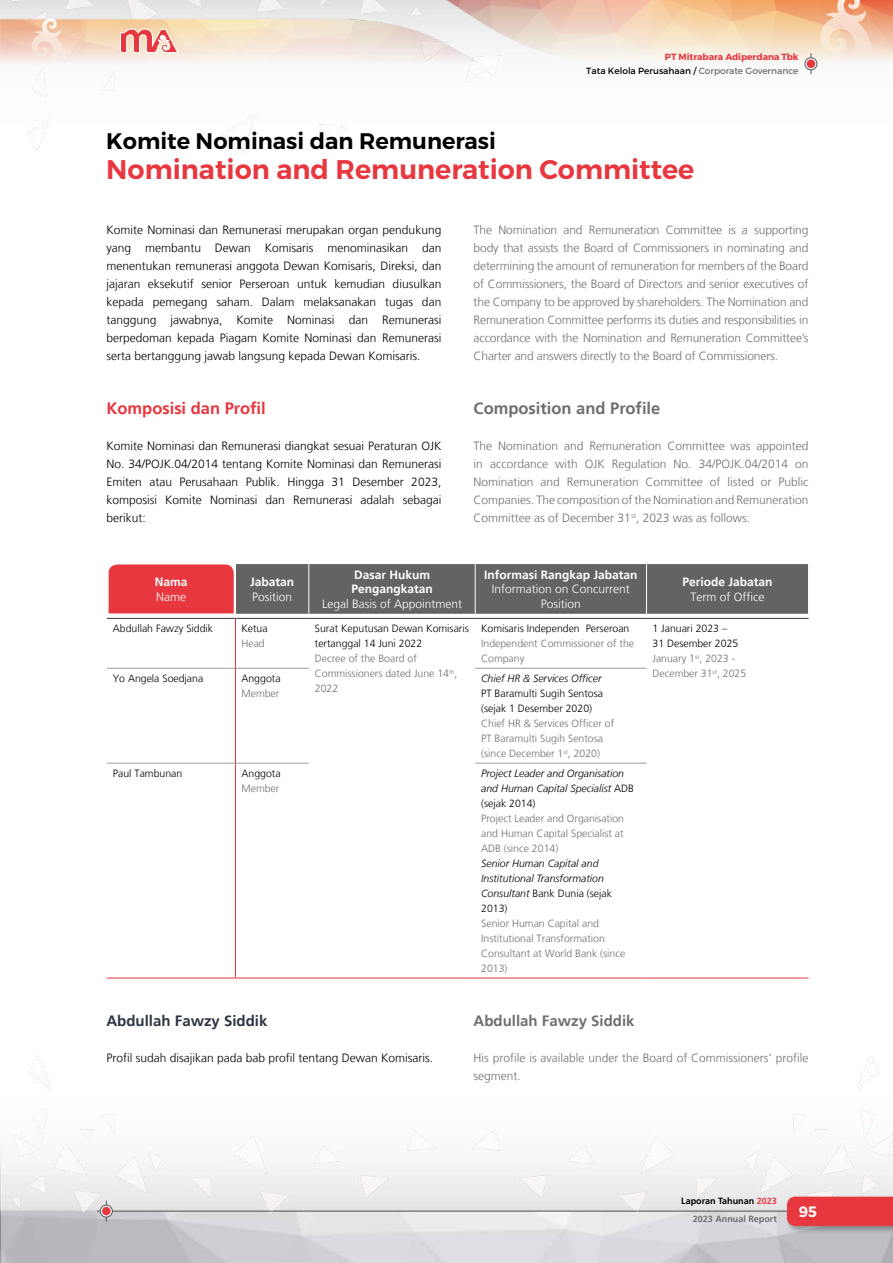
<style>
.page{position:relative;width:893px;height:1263px;background:#fff}
.page>*{position:absolute;margin:0;border:0;box-sizing:border-box;transform-origin:0 0}
.t1{font:27px "Trueno S Bd";color:#e7373f}
.t2{font:22.5px "Trueno S Bd";color:#000}
.t3{font:700 16.5px "Frutiger LT";color:#706f6f}
.t4{font:700 16.5px "Frutiger LT";color:#e7373f}
.t5{font:700 15px "Frutiger LT";color:#2f3545}
.t6{font:700 15px "Frutiger LT";color:#706f6f}
.t7{font:15px "Trueno S Bd";color:#fff}
.t8{font:300 12px/18px "Frutiger LT";color:#706f6f;text-align:justify}
.t9{font:300 12px/18px "Frutiger LT";color:#000;text-align:justify}
.t10{font:300 12px/14.4px "Frutiger LT";color:#fff;text-align:center}
.t11{font:700 12px/14.4px "Frutiger LT";color:#fff}
.t12{font:300 10.5px/15px "Frutiger LT";color:#706f6f}
.t13{font:300 10.5px/15px "Frutiger LT";color:#000}
.t14{font:italic 300 10.5px/15px "Frutiger LT";color:#000}
.t15{font:9px "Trueno Rg";color:#000}
.t16{font:700 9px/18px "Frutiger LT";color:#706f6f;text-align:right}
.t17{font:9px "Trueno Bd";color:#e7373f}
.s1{color:#706f6f}
.s2{color:#000}
.s3{font-style:normal}
.s4{color:#e7373f}
</style>
<div class="page">
<svg style="left:107px;top:617px;width:702px;height:361px"></svg>
<hr style="left:107px;top:668px;width:128px;height:1px;background:#9d9d9c">
<hr style="left:236px;top:668px;width:73px;height:1px;background:#9d9d9c">
<hr style="left:475px;top:668px;width:171px;height:1px;background:#9d9d9c">
<hr style="left:107px;top:763px;width:128px;height:1px;background:#9d9d9c">
<hr style="left:236px;top:763px;width:73px;height:1px;background:#9d9d9c">
<hr style="left:475px;top:763px;width:171px;height:1px;background:#9d9d9c">
<hr style="left:235px;top:619px;width:1px;height:49px;background:#e7373f">
<hr style="left:235px;top:668px;width:1px;height:95px;background:#e7373f">
<hr style="left:235px;top:763px;width:1px;height:215px;background:#e7373f">
<hr style="left:309px;top:978px;width:166px;height:1px;background:#e7373f">
<hr style="left:646px;top:978px;width:163px;height:1px;background:#e7373f">
<hr style="left:107px;top:978px;width:128px;height:1px;background:#e7373f">
<hr style="left:235px;top:978px;width:74px;height:1px;background:#e7373f">
<hr style="left:475px;top:978px;width:171px;height:1px;background:#e7373f">
<hr style="left:107px;top:618px;width:128px;height:1px;background:#2f3545">
<hr style="left:235px;top:618px;width:74px;height:1px;background:#2f3545">
<hr style="left:309px;top:618px;width:166px;height:1px;background:#2f3545">
<hr style="left:475px;top:618px;width:171px;height:1px;background:#2f3545">
<hr style="left:646px;top:618px;width:163px;height:1px;background:#2f3545">
<svg style="left:109px;top:564px;width:700px;height:50px;background:#7d5d5e"></svg>
<img style="left:0;top:0;width:893px;height:65px">
<img style="left:0;top:1055px;width:893px;height:208px">
<hr style="left:97px;top:1211px;width:690px;height:1px;background:#575756">
<svg style="left:100px;top:1205px;width:12px;height:12px"></svg>
<div style="left:100px;top:1205px;width:13px;height:12px;border:1px solid #575756;border-radius:50%"></div>
<div style="left:102px;top:1207px;width:9px;height:8px;background:#e7373f;border-radius:50%"></div>
<div style="left:785px;top:1195px;width:108px;height:39px;background:#000;opacity:.3"></div>
<div style="left:787px;top:1197px;width:106px;height:29px;background:#e7373f"></div>
<svg style="left:805px;top:58px;width:12px;height:12px"></svg>
<div style="left:804px;top:57px;width:13px;height:13px;border:1px solid #575756;border-radius:50%"></div>
<div style="left:807px;top:60px;width:8px;height:8px;background:#e7373f;border-radius:50%"></div>
<svg style="left:820px;top:0;width:68px;height:64px;background:#f3c9b0"></svg>
<svg style="left:31px;top:17px;width:44px;height:47px;background:#f4d9c8"></svg>
<svg style="left:120px;top:15px;width:58px;height:50px"></svg>
<p class="t17" style="left:665px;top:51px;width:135px">PT Mitrabara Adiperdana Tbk</p>
<p class="t15" style="left:586px;top:65px;width:214px">Tata Kelola Perusahaan / <span class="s1">Corporate Governance</span></p>
<h2 class="t2" style="left:106px;top:127px;width:391px">Komite Nominasi dan Remunerasi</h2>
<h1 class="t1" style="left:106px;top:153px;width:590px">Nomination and Remuneration Committee</h1>
<p class="t9" style="left:106px;top:221px;width:336px">Komite Nominasi dan Remunerasi merupakan organ pendukung yang membantu Dewan Komisaris menominasikan dan menentukan remunerasi anggota Dewan Komisaris, Direksi, dan jajaran eksekutif senior Perseroan untuk kemudian diusulkan kepada pemegang saham. Dalam melaksanakan tugas dan tanggung jawabnya, Komite Nominasi dan Remunerasi berpedoman kepada Piagam Komite Nominasi dan Remunerasi serta bertanggung jawab langsung kepada Dewan Komisaris.</p>
<h3 class="t4" style="left:106px;top:399px;width:161px">Komposisi dan Profil</h3>
<p class="t9" style="left:106px;top:437px;width:336px">Komite Nominasi dan Remunerasi diangkat sesuai Peraturan OJK No. 34/POJK.04/2014 tentang Komite Nominasi dan Remunerasi Emiten atau Perusahaan Publik. Hingga 31 Desember 2023, komposisi Komite Nominasi dan Remunerasi adalah sebagai berikut:</p>
<p class="t8" style="left:474px;top:221px;width:336px">The Nomination and Remuneration Committee is a supporting body that assists the Board of Commissioners in nominating and determining the amount of remuneration for members of the Board of Commissioners, the Board of Directors and senior executives of the Company to be approved by shareholders. The Nomination and Remuneration Committee performs its duties and responsibilities in accordance with the Nomination and Remuneration Committee’s Charter and answers directly to the Board of Commissioners.</p>
<h3 class="t3" style="left:474px;top:399px;width:188px">Composition and Profile</h3>
<p class="t8" style="left:474px;top:437px;width:336px">The Nomination and Remuneration Committee was appointed in accordance with OJK Regulation No. 34/POJK.04/2014 on Nomination and Remuneration Committee of listed or Public Companies. The composition of the Nomination and Remuneration Committee as of December 31<sup>st</sup>, 2023 was as follows:</p>
<p class="t11" style="left:155px;top:575px;width:34px">Nama</p>
<p class="t10" style="left:156px;top:589px;width:31px">Name</p>
<p class="t11" style="left:250px;top:575px;width:46px">Jabatan</p>
<p class="t10" style="left:252px;top:589px;width:42px">Position</p>
<p class="t11" style="left:351px;top:568px;width:83px">Dasar Hukum<br>Pengangkatan</p>
<p class="t10" style="left:322px;top:597px;width:142px">Legal Basis of Appointment</p>
<p class="t11" style="left:484px;top:568px;width:155px">Informasi Rangkap Jabatan</p>
<p class="t10" style="left:492px;top:582px;width:140px">Information on Concurrent<br>Position</p>
<p class="t11" style="left:683px;top:575px;width:92px">Periode Jabatan</p>
<p class="t10" style="left:691px;top:589px;width:75px">Term of Office</p>
<p class="t13" style="left:113px;top:621px;width:102px">Abdullah Fawzy Siddik</p>
<p class="t13" style="left:241px;top:621px;width:28px">Ketua</p>
<p class="t12" style="left:241px;top:636px;width:25px">Head</p>
<p class="t13" style="left:113px;top:671px;width:92px">Yo Angela Soedjana</p>
<p class="t13" style="left:241px;top:671px;width:41px">Anggota</p>
<p class="t12" style="left:241px;top:686px;width:39px">Member</p>
<p class="t13" style="left:315px;top:621px;width:156px">Surat Keputusan Dewan Komisaris tertanggal 14 Juni 2022</p>
<p class="t12" style="left:315px;top:651px;width:144px">Decree of the Board of<br>Commissioners dated June 14<sup>th</sup>,<br>2022</p>
<p class="t13" style="left:481px;top:621px;width:150px">Komisaris Independen Perseroan</p>
<p class="t12" style="left:481px;top:636px;width:154px">Independent Commissioner of the<br>Company</p>
<p class="t14" style="left:481px;top:671px;width:122px">Chief HR &amp; Services Officer</p>
<p class="t13" style="left:481px;top:686px;width:123px">PT Baramulti Sugih Sentosa (sejak 1 Desember 2020)</p>
<p class="t12" style="left:481px;top:716px;width:134px">Chief HR &amp; Services Officer of<br>PT Baramulti Sugih Sentosa (since December 1<sup>st</sup>, 2020)</p>
<p class="t12" style="left:652px;top:621px;width:95px"><span class="s2">1 Januari 2023 –<br>31 Desember 2025<br></span>January 1<sup>st</sup>, 2023 -<br>December 31<sup>st</sup>, 2025</p>
<p class="t13" style="left:113px;top:766px;width:71px">Paul Tambunan</p>
<p class="t13" style="left:241px;top:766px;width:41px">Anggota</p>
<p class="t12" style="left:241px;top:781px;width:39px">Member</p>
<p class="t14" style="left:481px;top:766px;width:154px">Project Leader and Organisation and Human Capital Specialist <span class="s3">ADB (sejak 2014)</span></p>
<p class="t12" style="left:481px;top:811px;width:144px;text-align:justify">Project Leader and Organisation and Human Capital Specialist at ADB (since 2014)</p>
<p class="t14" style="left:481px;top:856px;width:132px">Senior Human Capital and<br>Institutional Transformation<br>Consultant <span class="s3">Bank Dunia (sejak<br>2013)</span></p>
<p class="t12" style="left:481px;top:916px;width:146px">Senior Human Capital and<br>Institutional Transformation<br>Consultant at World Bank (since<br>2013)</p>
<p class="t5" style="left:106px;top:1012px;width:162px">Abdullah Fawzy Siddik</p>
<p class="t9" style="left:106px;top:1049px;width:328px">Profil sudah disajikan pada bab profil tentang Dewan Komisaris.</p>
<p class="t6" style="left:474px;top:1012px;width:162px">Abdullah Fawzy Siddik</p>
<p class="t8" style="left:474px;top:1049px;width:336px">His profile is available under the Board of Commissioners’ profile segment.</p>
<p class="t16" style="left:681px;top:1192px;width:97px"><span class="s2">Laporan Tahunan</span> <span class="s4">2023<br></span>2023 Annual Report</p>
<p class="t7" style="left:799px;top:1202px;width:20px">95</p>
</div>
